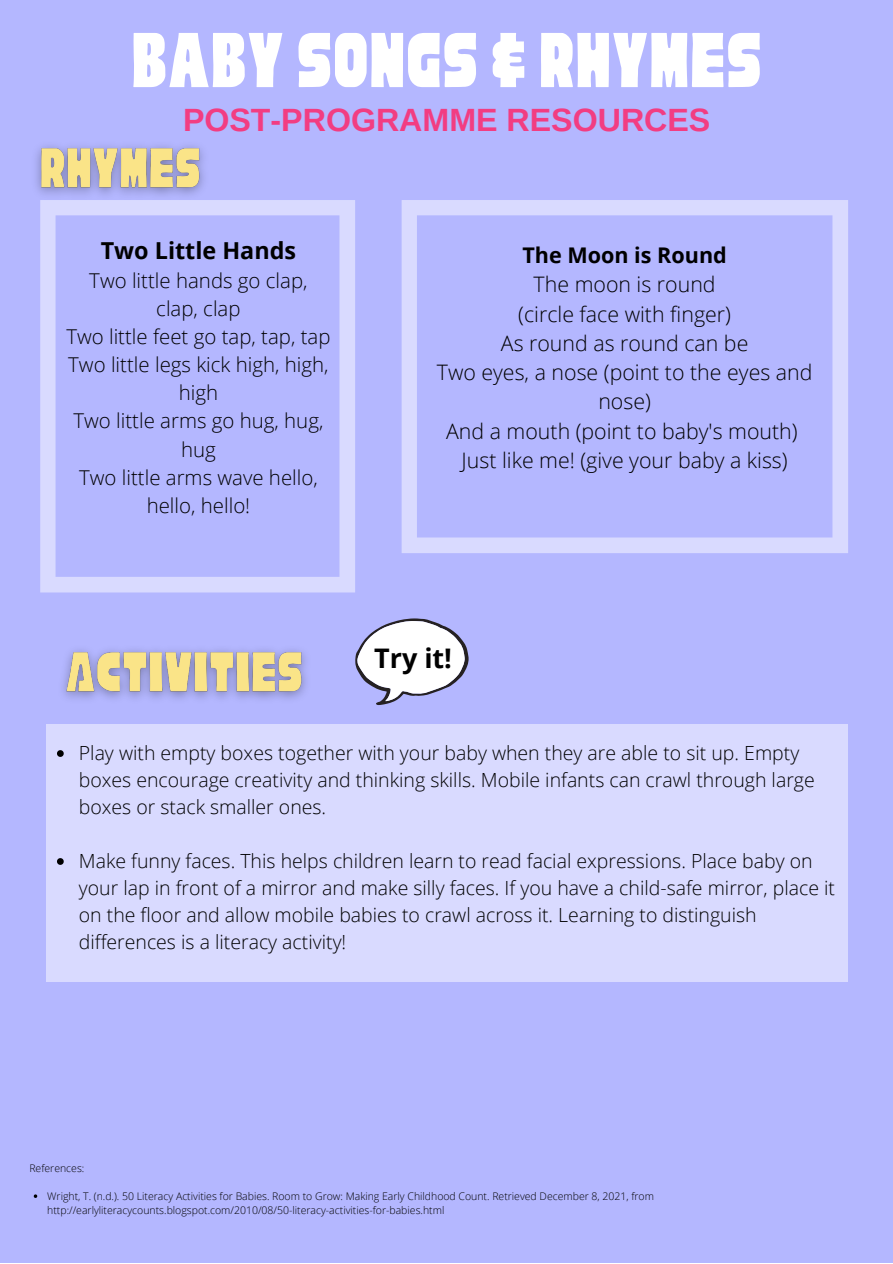
<style>
.page{position:relative;width:893px;height:1264px;background:#fff}
.page>*{position:absolute;margin:0;border:0;box-sizing:border-box;transform-origin:0 0}
.t1{font:86.1px "Cubao Free Narrow";color:#fff}
.t2{font:700 32.1px "Arimo";color:#f23d82}
.t3{font:700 27px "Open Sans";color:#000}
.t4{font:700 23.4px "Open Sans";color:#000}
.t5{font:700 21.6px "Open Sans";color:#000}
.t6{font:300 21.3px/29.2px "Open Sans";color:#000;text-align:center}
.t7{font:300 20.4px/28px "Open Sans";color:#000;text-align:center}
.t8{font:300 19.5px/27px "Open Sans";color:#000}
.t9{font:300 10.5px/14px "Open Sans";color:#000}
</style>
<div class="page">
<div style="left:0;top:0;width:892px;height:1262px;background:#b4b7ff"></div>
<svg style="left:40px;top:200px;width:315px;height:392px"></svg>
<svg style="left:401px;top:200px;width:447px;height:353px"></svg>
<svg style="left:355px;top:618px;width:113px;height:87px"></svg>
<div style="left:46px;top:724px;width:801px;height:257px;background:#d9daff"></div>
<img style="left:36px;top:145px;width:180px;height:72px">
<img style="left:63px;top:649px;width:243px;height:50px">
<svg style="left:57px;top:750px;width:7px;height:7px"></svg>
<svg style="left:57px;top:858px;width:7px;height:6px"></svg>
<h1 class="t1" style="left:131px;top:18px;width:632px">Baby SONGS &amp; RHYMES</h1>
<h2 class="t2" style="left:183px;top:102px;width:529px">POST-PROGRAMME RESOURCES</h2>
<p class="t4" style="left:101px;top:233px;width:197px">Two Little Hands</p>
<p class="t7" style="left:66px;top:266px;width:266px">Two little hands go clap, clap, clap<br>Two little feet go tap, tap, tap<br>Two little legs kick high, high, high<br>Two little arms go hug, hug, hug<br>Two little arms wave hello, hello, hello!</p>
<p class="t5" style="left:522px;top:240px;width:206px">The Moon is Round</p>
<p class="t6" style="left:437px;top:269px;width:377px">The moon is round<br>(circle face with finger)<br>As round as round can be<br>Two eyes, a nose (point to the eyes and nose)<br>And a mouth (point to baby's mouth)<br>Just like me! (give your baby a kiss)</p>
<h3 class="t3" style="left:374px;top:639px;width:79px">Try it!</h3>
<p class="t8" style="left:79px;top:739px;width:737px">Play with empty boxes together with your baby when they are able to sit up. Empty boxes encourage creativity and thinking skills. Mobile infants can crawl through large boxes or stack smaller ones.</p>
<p class="t8" style="left:79px;top:847px;width:757px">Make funny faces. This helps children learn to read facial expressions. Place baby on your lap in front of a mirror and make silly faces. If you have a child-safe mirror, place it on the floor and allow mobile babies to crawl across it. Learning to distinguish differences is a literacy activity!</p>
<p class="t9" style="left:29px;top:1160px;width:56px">References:</p>
<p class="t9" style="left:47px;top:1188px;width:608px">Wright, T. (n.d.). 50 Literacy Activities for Babies. Room to Grow: Making Early Childhood Count. Retrieved December 8, 2021, from http://earlyliteracycounts.blogspot.com/2010/08/50-literacy-activities-for-babies.html</p>
</div>
